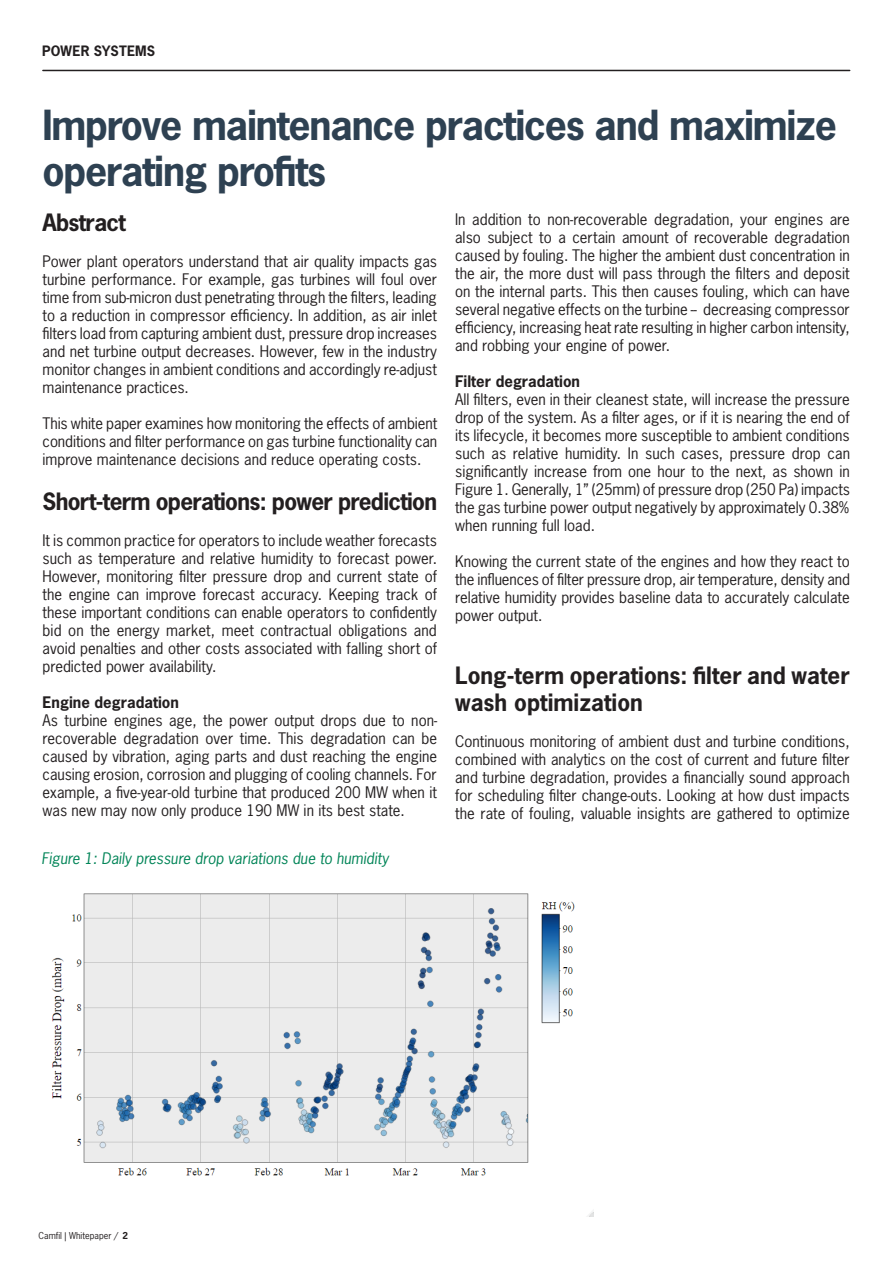
<style>
.page{position:relative;width:893px;height:1263px;background:#fff}
.page>*{position:absolute;margin:0;border:0;box-sizing:border-box;transform-origin:0 0}
.main_title{font:700 39px/46.8px "News Gothic Std";letter-spacing:-.03em;color:#2e4152}
.whitepaper_normal{font:700 22.5px/27px "News Gothic Std";color:#231f20}
.TITLE2{font:700 22.5px "News Gothic Std";letter-spacing:-.03em;color:#231f20}
.whitepaper_normal-2{font:15px/18px "News Gothic Std";color:#231f20;text-align:justify}
.whitepaper_normal-3{font:italic 15px "News Gothic Std";color:#008457}
.whitepaper_normal-4{font:700 15px "News Gothic Std";color:#231f20}
.t1{font:700 13.5px "News Gothic Std";letter-spacing:.005em;color:#231f20}
.t2{font:9px "News Gothic Std";color:#231f20}
.s1{font-weight:700}
</style>
<div class="page">
<hr style="left:43px;top:70px;width:807px;height:1px;background:#231f20">
<img style="left:51px;top:893px;width:542px;height:323px">
<div style="left:103px;top:1179px;width:58px;height:15px;background:#fff"></div>
<p class="t1" style="left:42px;top:42px;width:115px">POWER SYSTEMS</p>
<p class="main_title" style="left:43px;top:101px;width:796px">Improve maintenance practices and maximize operating profits</p>
<p class="TITLE2" style="left:43px;top:208px;width:85px">Abstract</p>
<p class="whitepaper_normal-2" style="left:43px;top:252px;width:396px">Power plant operators understand that air quality impacts gas turbine performance. For example, gas turbines will foul over time from sub-micron dust penetrating through the filters, leading to a reduction in compressor efficiency. In addition, as air inlet filters load from capturing ambient dust, pressure drop increases and net turbine output decreases. However, few in the industry monitor changes in ambient conditions and accordingly re-adjust maintenance practices.</p>
<p class="whitepaper_normal-2" style="left:43px;top:414px;width:396px">This white paper examines how monitoring the effects of ambient conditions and filter performance on gas turbine functionality can improve maintenance decisions and reduce operating costs.</p>
<p class="TITLE2" style="left:43px;top:487px;width:396px">Short-term operations: power prediction</p>
<p class="whitepaper_normal-2" style="left:43px;top:531px;width:396px">It is common practice for operators to include weather forecasts such as temperature and relative humidity to forecast power.<br>However, monitoring filter pressure drop and current state of the engine can improve forecast accuracy. Keeping track of these important conditions can enable operators to confidently bid on the energy market, meet contractual obligations and avoid penalties and other costs associated with falling short of predicted power availability.</p>
<p class="whitepaper_normal-4" style="left:43px;top:693px;width:138px">Engine degradation</p>
<p class="whitepaper_normal-2" style="left:43px;top:711px;width:396px">As turbine engines age, the power output drops due to non&shy;recoverable degradation over time. This degradation can be caused by vibration, aging parts and dust reaching the engine causing erosion, corrosion and plugging of cooling channels. For example, a five-year-old turbine that produced 200 MW when it was new may now only produce 190 MW in its best state.</p>
<p class="whitepaper_normal-2" style="left:455px;top:211px;width:396px">In addition to non-recoverable degradation, your engines are also subject to a certain amount of recoverable degradation caused by fouling. The higher the ambient dust concentration in the air, the more dust will pass through the filters and deposit on the internal parts. This then causes fouling, which can have several negative effects on the turbine -- decreasing compressor efficiency, increasing heat rate resulting in higher carbon intensity, and robbing your engine of power.</p>
<p class="whitepaper_normal-4" style="left:455px;top:372px;width:126px">Filter degradation</p>
<p class="whitepaper_normal-2" style="left:455px;top:391px;width:396px">All filters, even in their cleanest state, will increase the pressure drop of the system. As a filter ages, or if it is nearing the end of its lifecycle, it becomes more susceptible to ambient conditions such as relative humidity. In such cases, pressure drop can significantly increase from one hour to the next, as shown in Figure 1. Generally, 1” (25mm) of pressure drop (250 Pa) impacts the gas turbine power output negatively by approximately 0.38% when running full load.</p>
<p class="whitepaper_normal-2" style="left:455px;top:553px;width:396px">Knowing the current state of the engines and how they react to the influences of filter pressure drop, air temperature, density and relative humidity provides baseline data to accurately calculate power output.</p>
<p class="whitepaper_normal" style="left:455px;top:662px;width:396px">Long-term operations: filter and water wash optimization</p>
<p class="whitepaper_normal-2" style="left:455px;top:733px;width:396px">Continuous monitoring of ambient dust and turbine conditions, combined with analytics on the cost of current and future filter and turbine degradation, provides a financially sound approach for scheduling filter change-outs. Looking at how dust impacts the rate of fouling, valuable insights are gathered to optimize</p>
<p class="whitepaper_normal-3" style="left:41px;top:849px;width:349px">Figure 1: Daily pressure drop variations due to humidity</p>
<p class="t2" style="left:39px;top:1229px;width:91px">Camfil | Whitepaper / <span class="s1">2</span></p>
</div>
